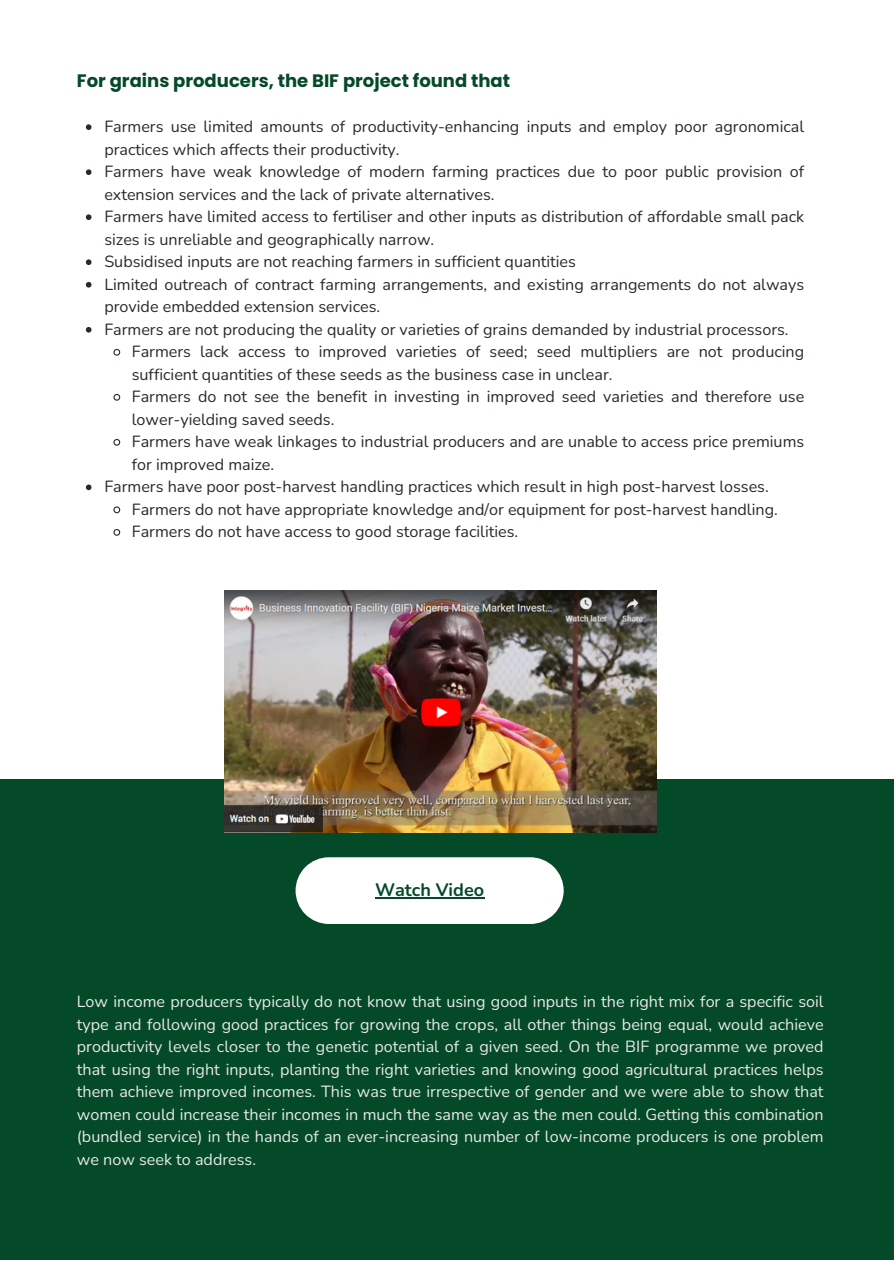
<style>
.page{position:relative;width:894px;height:1264px;background:#fff}
.page>*{position:absolute;margin:0;border:0;box-sizing:border-box;transform-origin:0 0}
.t1{font:700 18px "Poppins";color:#044928}
.t2{font:700 18px "Nunito";color:#044928}
.t3{font:16.2px/22.5px "Nunito";color:#262b2b}
.t4{font:16.2px/22.5px "Nunito";color:#e8e8e8;text-align:justify}
</style>
<div class="page">
<div style="left:0;top:779px;width:893px;height:480px;background:#044928"></div>
<img style="left:224px;top:590px;width:432px;height:242px">
<svg style="left:295px;top:857px;width:268px;height:67px;background:#eef2f0"></svg>
<svg style="left:86px;top:124px;width:5px;height:6px"></svg>
<svg style="left:86px;top:169px;width:5px;height:6px"></svg>
<svg style="left:86px;top:214px;width:5px;height:6px"></svg>
<svg style="left:86px;top:259px;width:5px;height:6px"></svg>
<svg style="left:86px;top:282px;width:5px;height:5px"></svg>
<svg style="left:86px;top:327px;width:5px;height:5px"></svg>
<svg style="left:113px;top:348px;width:8px;height:8px"></svg>
<svg style="left:113px;top:393px;width:8px;height:8px"></svg>
<svg style="left:85px;top:439px;width:36px;height:51px"></svg>
<svg style="left:113px;top:506px;width:8px;height:8px"></svg>
<svg style="left:113px;top:529px;width:8px;height:7px"></svg>
<hr style="left:375px;top:897px;width:109px;height:1px;background:#044928">
<p class="t1" style="left:77px;top:68px;width:434px">For grains producers, the BIF project found that</p>
<p class="t3" style="left:104px;top:116px;width:701px">Farmers use limited amounts of productivity-enhancing inputs and employ poor agronomical practices which affects their productivity.</p>
<p class="t3" style="left:104px;top:161px;width:701px">Farmers have weak knowledge of modern farming practices due to poor public provision of extension services and the lack of private alternatives.</p>
<p class="t3" style="left:104px;top:206px;width:701px">Farmers have limited access to fertiliser and other inputs as distribution of affordable small pack sizes is unreliable and geographically narrow.</p>
<p class="t3" style="left:104px;top:251px;width:473px">Subsidised inputs are not reaching farmers in sufficient quantities</p>
<p class="t3" style="left:104px;top:273px;width:701px">Limited outreach of contract farming arrangements, and existing arrangements do not always provide embedded extension services.</p>
<p class="t3" style="left:104px;top:318px;width:685px">Farmers are not producing the quality or varieties of grains demanded by industrial processors.</p>
<p class="t3" style="left:132px;top:341px;width:673px">Farmers lack access to improved varieties of seed; seed multipliers are not producing sufficient quantities of these seeds as the business case in unclear.</p>
<p class="t3" style="left:132px;top:386px;width:673px">Farmers do not see the benefit in investing in improved seed varieties and therefore use lower-yielding saved seeds.</p>
<p class="t3" style="left:132px;top:431px;width:673px">Farmers have weak linkages to industrial producers and are unable to access price premiums for improved maize.</p>
<p class="t3" style="left:104px;top:476px;width:665px">Farmers have poor post-harvest handling practices which result in high post-harvest losses.</p>
<p class="t3" style="left:132px;top:498px;width:647px">Farmers do not have appropriate knowledge and/or equipment for post-harvest handling.</p>
<p class="t3" style="left:132px;top:521px;width:388px">Farmers do not have access to good storage facilities.</p>
<h1 class="t2" style="left:375px;top:878px;width:111px">Watch Video</h1>
<p class="t4" style="left:77px;top:990px;width:748px">Low income producers typically do not know that using good inputs in the right mix for a specific soil type and following good practices for growing the crops, all other things being equal, would achieve productivity levels closer to the genetic potential of a given seed. On the BIF programme we proved that using the right inputs, planting the right varieties and knowing good agricultural practices helps them achieve improved incomes. This was true irrespective of gender and we were able to show that women could increase their incomes in much the same way as the men could. Getting this combination (bundled service) in the hands of an ever-increasing number of low-income producers is one problem we now seek to address.</p>
</div>
